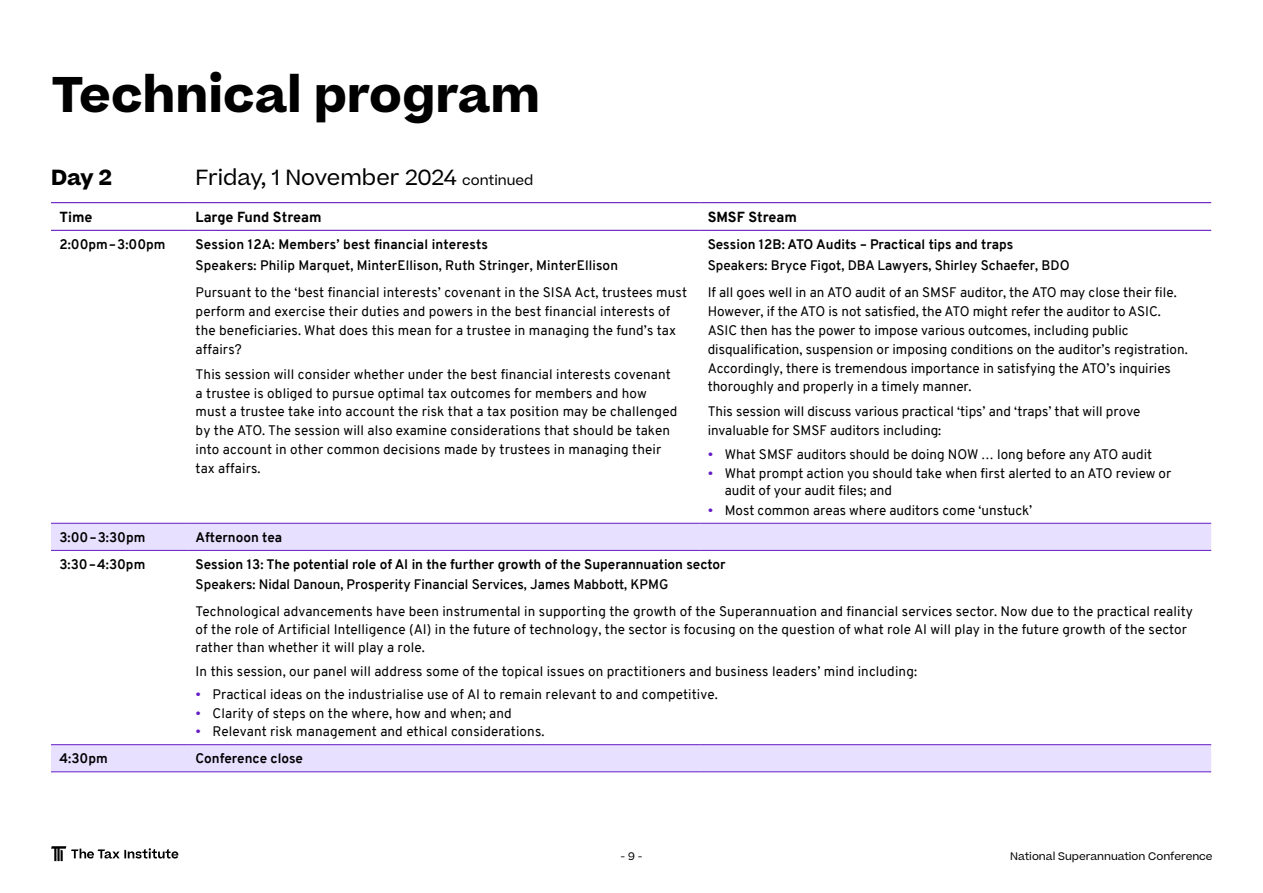
<style>
.page{position:relative;width:1263px;height:893px;background:#fff}
.page>*{position:absolute;margin:0;border:0;box-sizing:border-box;transform-origin:0 0}
.t1{font:700 48px "Beatrice";color:#000}
.t2{font:21px "Beatrice";color:#000}
.t3{font:700 21px "Beatrice";color:#000}
.t4{font:800 14.25px "Overpass";color:#000}
.t5{font:13.5px/18.8px "Overpass";letter-spacing:.01em;color:#000}
.t6{font:700 13.5px "Overpass";color:#000}
.t7{font:600 13.5px "Overpass";color:#000}
.t8{font:10.5px "Beatrice";color:#000}
.s1{font-size:13.5px}
.s2{color:#641dc3}
</style>
<div class="page">
<svg style="left:51px;top:524px;width:1160px;height:247px"></svg>
<hr style="left:51px;top:202px;width:136px;height:1px;background:#641dc3">
<hr style="left:187px;top:202px;width:512px;height:1px;background:#641dc3">
<hr style="left:699px;top:202px;width:512px;height:1px;background:#641dc3">
<hr style="left:51px;top:230px;width:136px;height:1px;background:#641dc3">
<hr style="left:187px;top:230px;width:512px;height:1px;background:#641dc3">
<hr style="left:699px;top:230px;width:512px;height:1px;background:#641dc3">
<hr style="left:51px;top:550px;width:136px;height:1px;background:#641dc3">
<hr style="left:51px;top:771px;width:136px;height:1px;background:#641dc3">
<hr style="left:187px;top:523px;width:512px;height:1px;background:#641dc3">
<hr style="left:699px;top:523px;width:512px;height:1px;background:#641dc3">
<hr style="left:187px;top:744px;width:512px;height:1px;background:#641dc3">
<hr style="left:699px;top:744px;width:512px;height:1px;background:#641dc3">
<hr style="left:187px;top:550px;width:512px;height:1px;background:#641dc3">
<hr style="left:699px;top:550px;width:512px;height:1px;background:#641dc3">
<hr style="left:187px;top:771px;width:512px;height:1px;background:#641dc3">
<hr style="left:699px;top:771px;width:512px;height:1px;background:#641dc3">
<hr style="left:51px;top:523px;width:136px;height:1px;background:#641dc3">
<hr style="left:51px;top:744px;width:136px;height:1px;background:#641dc3">
<svg style="left:51px;top:846px;width:127px;height:15px"></svg>
<h1 class="t1" style="left:51px;top:61px;width:490px">Technical program</h1>
<h2 class="t3" style="left:51px;top:163px;width:62px">Day 2</h2>
<h2 class="t2" style="left:196px;top:164px;width:339px">Friday, 1 November 2024 <span class="s1">continued</span></h2>
<p class="t4" style="left:60px;top:207px;width:35px">Time</p>
<p class="t4" style="left:196px;top:207px;width:127px">Large Fund Stream</p>
<p class="t4" style="left:708px;top:207px;width:91px">SMSF Stream</p>
<p class="t6" style="left:60px;top:235px;width:108px">2:00pm–3:00pm</p>
<p class="t6" style="left:196px;top:235px;width:294px">Session 12A: Members’ best financial interests</p>
<p class="t7" style="left:196px;top:256px;width:424px">Speakers: Philip Marquet, MinterEllison, Ruth Stringer, MinterEllison</p>
<p class="t5" style="left:196px;top:283px;width:493px">Pursuant to the ‘best financial interests’ covenant in the SISA Act, trustees must perform and exercise their duties and powers in the best financial interests of the beneficiaries. What does this mean for a trustee in managing the fund’s tax affairs?</p>
<p class="t5" style="left:196px;top:365px;width:483px">This session will consider whether under the best financial interests covenant a trustee is obliged to pursue optimal tax outcomes for members and how must a trustee take into account the risk that a tax position may be challenged by the ATO. The session will also examine considerations that should be taken into account in other common decisions made by trustees in managing their tax affairs.</p>
<p class="t6" style="left:708px;top:235px;width:307px">Session 12B: ATO Audits – Practical tips and traps</p>
<p class="t7" style="left:708px;top:256px;width:364px">Speakers: Bryce Figot, DBA Lawyers, Shirley Schaefer, BDO</p>
<p class="t5" style="left:708px;top:283px;width:481px">If all goes well in an ATO audit of an SMSF auditor, the ATO may close their file.<br>However, if the ATO is not satisfied, the ATO might refer the auditor to ASIC.<br>ASIC then has the power to impose various outcomes, including public disqualification, suspension or imposing conditions on the auditor’s registration.<br>Accordingly, there is tremendous importance in satisfying the ATO’s inquiries thoroughly and properly in a timely manner.</p>
<p class="t5" style="left:708px;top:402px;width:434px">This session will discuss various practical ‘tips’ and ‘traps’ that will prove invaluable for SMSF auditors including:</p>
<p class="t5" style="left:708px;top:445px;width:446px"><span class="s2">•</span> What SMSF auditors should be doing NOW … long before any ATO audit</p>
<p class="t5" style="left:725px;top:465px;width:448px;line-height:17.2px;text-indent:-17px"><span class="s2">•</span> What prompt action you should take when first alerted to an ATO review or audit of your audit files; and</p>
<p class="t5" style="left:708px;top:501px;width:326px"><span class="s2">•</span> Most common areas where auditors come ‘unstuck’</p>
<p class="t6" style="left:60px;top:528px;width:87px">3:00–3:30pm</p>
<p class="t6" style="left:196px;top:528px;width:88px">Afternoon tea</p>
<p class="t6" style="left:60px;top:555px;width:87px">3:30–4:30pm</p>
<p class="t6" style="left:196px;top:555px;width:532px">Session 13: The potential role of AI in the further growth of the Superannuation sector</p>
<p class="t7" style="left:196px;top:575px;width:474px">Speakers: Nidal Danoun, Prosperity Financial Services, James Mabbott, KPMG</p>
<p class="t5" style="left:196px;top:602px;width:999px;line-height:18px">Technological advancements have been instrumental in supporting the growth of the Superannuation and financial services sector. Now due to the practical reality of the role of Artificial Intelligence (AI) in the future of technology, the sector is focusing on the question of what role AI will play in the future growth of the sector rather than whether it will play a role.</p>
<p class="t5" style="left:196px;top:662px;width:723px">In this session, our panel will address some of the topical issues on practitioners and business leaders’ mind including:</p>
<p class="t5" style="left:196px;top:685px;width:524px"><span class="s2">•</span> Practical ideas on the industrialise use of AI to remain relevant to and competitive.</p>
<p class="t5" style="left:196px;top:704px;width:318px"><span class="s2">•</span> Clarity of steps on the where, how and when; and</p>
<p class="t5" style="left:196px;top:722px;width:350px"><span class="s2">•</span> Relevant risk management and ethical considerations.</p>
<p class="t6" style="left:60px;top:749px;width:50px">4:30pm</p>
<p class="t6" style="left:196px;top:749px;width:109px">Conference close</p>
<p class="t8" style="left:621px;top:849px;width:23px">- 9 -</p>
<p class="t8" style="left:1010px;top:849px;width:204px">National Superannuation Conference</p>
</div>
